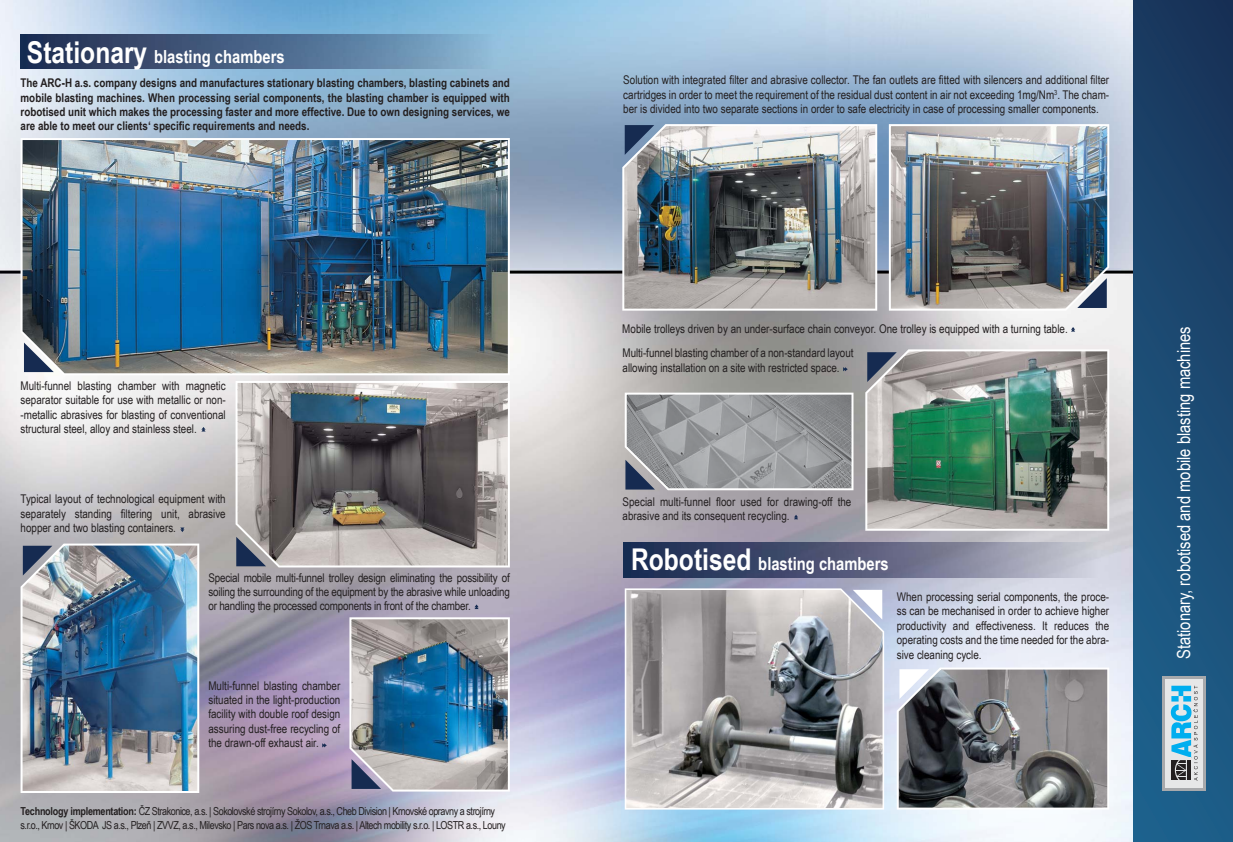
<style>
.page{position:relative;width:1233px;height:842px;background:#fff}
.page>*{position:absolute;margin:0;border:0;box-sizing:border-box;transform-origin:0 0}
.t1{font:700 18px "Arial Narrow";color:#fff}
.t2{font:18px "Arial Narrow";color:#fff}
.t3{font:12px/14.4px "Arial Narrow";color:#231f20;text-align:justify}
.t4{font:700 12px/14.4px "Arial Narrow";color:#231f20;text-align:justify}
.t5{font:11px/13.2px "Arial Narrow";letter-spacing:-.04em;color:#231f20}
.s1{font-size:30px}
.s2{font-weight:700}
</style>
<div class="page">
<img style="left:0;top:0;width:1133px;height:842px">
<img style="left:21px;top:34px;width:488px;height:35px">
<div style="left:1133px;top:0;width:99px;height:842px;background:linear-gradient(to bottom,#18355a,#21648e)"></div>
<img style="left:21px;top:138px;width:489px;height:237px">
<img style="left:623px;top:542px;width:489px;height:35px">
<svg style="left:235px;top:381px;width:275px;height:186px;background:#858384"></svg>
<img style="left:622px;top:124px;width:255px;height:187px">
<img style="left:21px;top:543px;width:178px;height:250px">
<svg style="left:1161px;top:675px;width:44px;height:115px"></svg>
<div style="left:1165px;top:679px;width:37px;height:108px;background:#e6e7e8"></div>
<svg style="left:1170px;top:685px;width:27px;height:96px"></svg>
<hr style="left:1171px;top:780px;width:19px;height:3px;background:#e6e7e8">
<hr style="left:1171px;top:757px;width:19px;height:3px;background:#e6e7e8">
<svg style="left:24px;top:342px;width:30px;height:30px"></svg>
<svg style="left:236px;top:537px;width:30px;height:29px"></svg>
<svg style="left:23px;top:546px;width:29px;height:29px"></svg>
<svg style="left:624px;top:125px;width:30px;height:30px"></svg>
<img style="left:888px;top:124px;width:221px;height:187px">
<img style="left:349px;top:617px;width:161px;height:174px">
<svg style="left:624px;top:588px;width:260px;height:221px;background:#a19fa0"></svg>
<img style="left:865px;top:349px;width:244px;height:182px">
<svg style="left:624px;top:392px;width:229px;height:98px;background:#9a9c9f"></svg>
<svg style="left:896px;top:667px;width:213px;height:142px;background:#79797b"></svg>
<svg style="left:201px;top:427px;width:4px;height:4px"></svg>
<svg style="left:180px;top:527px;width:4px;height:5px"></svg>
<svg style="left:474px;top:604px;width:4px;height:5px"></svg>
<svg style="left:322px;top:743px;width:5px;height:4px"></svg>
<svg style="left:1070px;top:327px;width:4px;height:4px"></svg>
<svg style="left:843px;top:367px;width:4px;height:4px"></svg>
<svg style="left:793px;top:515px;width:5px;height:4px"></svg>
<h1 class="t1" style="left:27px;top:46px;width:259px"><span class="s1">Stationary</span> blasting chambers</h1>
<p class="t4" style="left:21px;top:76px;width:490px">The ARC-H a.s. company designs and manufactures stationary blasting chambers, blasting cabinets and mobile blasting machines. When processing serial components, the blasting chamber is equipped with robotised unit which makes the processing faster and more effective. Due to own designing services, we are able to meet our clients‘ specific requirements and needs.</p>
<p class="t3" style="left:623px;top:73px;width:487px">Solution with integrated filter and abrasive collector. The fan outlets are fitted with silencers and additional filter cartridges in order to meet the requirement of the residual dust content in air not exceeding 1mg/Nm<sup>3</sup>. The cham&shy;ber is divided into two separate sections in order to safe electricity in case of processing smaller components.</p>
<p class="t3" style="left:21px;top:378px;width:207px">Multi-funnel blasting chamber with magnetic separator suitable for use with metallic or non--metallic abrasives for blasting of conventional structural steel, alloy and stainless steel.</p>
<p class="t3" style="left:21px;top:491px;width:207px">Typical layout of technological equipment with separately standing filtering unit, abrasive hopper and two blasting containers.</p>
<p class="t3" style="left:208px;top:570px;width:303px">Special mobile multi-funnel trolley design eliminating the possibility of soiling the surrounding of the equipment by the abrasive while unloading or handling the processed components in front of the chamber.</p>
<p class="t3" style="left:208px;top:678px;width:133px">Multi-funnel blasting chamber situated in the light-production facility with double roof design assuring dust-free recycling of the drawn-off exhaust air.</p>
<p class="t5" style="left:21px;top:804px;width:486px"><span class="s2">Technology implementation:</span> ČZ Strakonice, a.s. | Sokolovské strojírny Sokolov, a.s., Cheb Division | Krnovské opravny a strojírny s.r.o., Krnov | ŠKODA JS a.s., Plzeň | ZVVZ, a.s., Milevsko | Pars nova a.s. | ŽOS Trnava a.s. | Altech mobility s.r.o. | LOSTR a.s., Louny</p>
<p class="t3" style="left:622px;top:316px;width:447px;line-height:24.6px">Mobile trolleys driven by an under-surface chain conveyor. One trolley is equipped with a turning table.<br>Multi-funnel blasting chamber of a non-standard layout</p>
<p class="t3" style="left:622px;top:360px;width:218px">allowing installation on a site with restricted space.</p>
<p class="t3" style="left:622px;top:494px;width:230px">Special multi-funnel floor used for drawing-off the abrasive and its consequent recycling.</p>
<h1 class="t1" style="left:631px;top:553px;width:259px"><span class="s1">Robotised</span> blasting chambers</h1>
<p class="t3" style="left:896px;top:589px;width:214px">When processing serial components, the proce&shy;ss can be mechanised in order to achieve higher productivity and effectiveness. It reduces the operating costs and the time needed for the abra&shy;sive cleaning cycle.</p>
<h1 class="t2" style="left:1173px;top:659px;width:334px;rotate:-90deg">Stationary, robotised and mobile blasting machines</h1>
</div>
